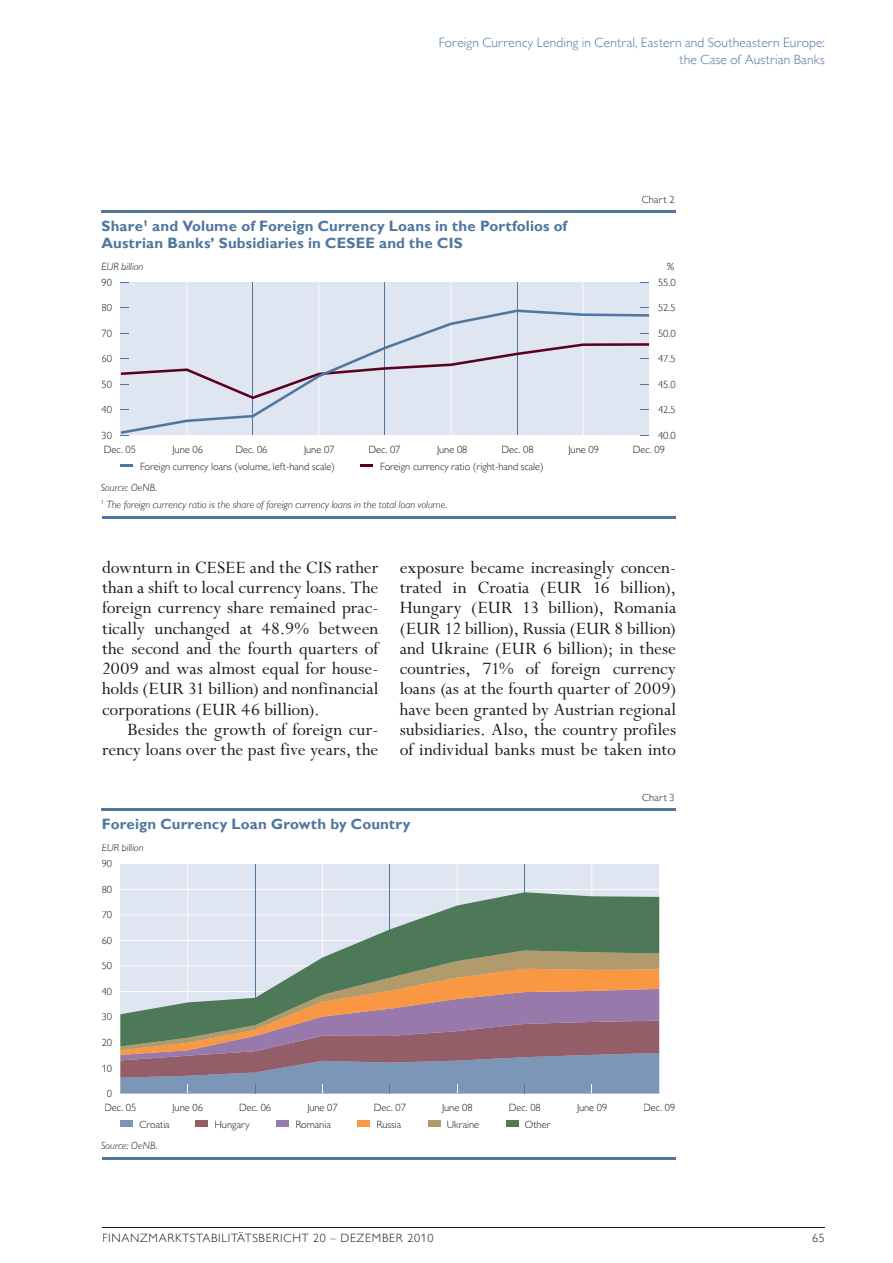
<style>
.page{position:relative;width:893px;height:1263px;background:#fff}
.page>*{position:absolute;margin:0;border:0;box-sizing:border-box;transform-origin:0 0}
.t1{font:19.5px/20.2px "Perpetua Std";color:#1b1917;text-align:justify}
.t2{font:700 15px/17px "Gill Sans MT Pro";letter-spacing:.01em;color:#50769e}
.t3{font:300 13.5px/16.5px "Gill Sans MT Pro";letter-spacing:.01em;color:#50769e;text-align:right}
.t4{font:300 12px "Gill Sans MT Pro";letter-spacing:.06em;color:#1b1917}
.t5{font:300 10.5px/13.8px "Gill Sans MT Pro";color:#1b1917}
.t6{font:italic 300 10.5px "Gill Sans MT Pro";letter-spacing:.01em;color:#1b1917}
</style>
<div class="page">
<hr style="left:102px;top:1227px;width:723px;height:1px;background:#1b1917">
<hr style="left:101px;top:210px;width:575px;height:2px;background:#50769e">
<hr style="left:102px;top:516px;width:573px;height:3px;background:#50769e">
<svg style="left:120px;top:464px;width:13px;height:3px"></svg>
<svg style="left:360px;top:464px;width:13px;height:3px"></svg>
<div style="left:121px;top:282px;width:528px;height:153px;background:#dfe6f1"></div>
<hr style="left:583px;top:282px;width:1px;height:153px;background:#fff">
<hr style="left:451px;top:282px;width:1px;height:153px;background:#fff">
<hr style="left:319px;top:282px;width:1px;height:153px;background:#fff">
<hr style="left:186px;top:282px;width:1px;height:153px;background:#fff">
<hr style="left:253px;top:282px;width:1px;height:153px;background:#50769e">
<hr style="left:385px;top:282px;width:1px;height:153px;background:#50769e">
<hr style="left:517px;top:282px;width:1px;height:153px;background:#50769e">
<svg style="left:121px;top:309px;width:528px;height:125px"></svg>
<svg style="left:120px;top:343px;width:529px;height:56px"></svg>
<hr style="left:102px;top:808px;width:574px;height:2px;background:#50769e">
<hr style="left:102px;top:1157px;width:574px;height:3px;background:#50769e">
<div style="left:120px;top:1121px;width:13px;height:6px;background:#7b96b7"></div>
<div style="left:195px;top:1121px;width:13px;height:6px;background:#935e68"></div>
<div style="left:276px;top:1121px;width:13px;height:6px;background:#9779ac"></div>
<div style="left:357px;top:1121px;width:13px;height:6px;background:#f99742"></div>
<div style="left:428px;top:1121px;width:13px;height:6px;background:#b19a6c"></div>
<div style="left:506px;top:1121px;width:13px;height:6px;background:#4e7958"></div>
<div style="left:120px;top:864px;width:539px;height:229px;background:#dfe6f1"></div>
<hr style="left:120px;top:889px;width:539px;height:1px;background:#fff">
<hr style="left:591px;top:864px;width:1px;height:229px;background:#fff">
<hr style="left:457px;top:864px;width:1px;height:229px;background:#fff">
<hr style="left:322px;top:864px;width:1px;height:229px;background:#fff">
<hr style="left:187px;top:864px;width:1px;height:229px;background:#fff">
<hr style="left:255px;top:864px;width:1px;height:229px;background:#50769e">
<hr style="left:389px;top:864px;width:1px;height:229px;background:#50769e">
<hr style="left:524px;top:864px;width:1px;height:229px;background:#50769e">
<svg style="left:120px;top:892px;width:539px;height:97px"></svg>
<svg style="left:120px;top:989px;width:539px;height:104px;background:#92828e"></svg>
<p class="t3" style="left:439px;top:34px;width:387px">Foreign Currency Lending in Central, Eastern and Southeastern Europe: the Case of Austrian Banks</p>
<p class="t2" style="left:101px;top:217px;width:467px">Share<sup>1</sup> and Volume of Foreign Currency Loans in the Portfolios of<br>Austrian Banks’ Subsidiaries in CESEE and the CIS</p>
<p class="t5" style="left:642px;top:192px;width:34px">Chart 2</p>
<p class="t6" style="left:101px;top:260px;width:43px">EUR billion</p>
<p class="t6" style="left:667px;top:260px;width:9px">%</p>
<p class="t5" style="left:101px;top:275px;width:12px">90</p>
<p class="t5" style="left:101px;top:301px;width:12px">80</p>
<p class="t5" style="left:101px;top:326px;width:12px">70</p>
<p class="t5" style="left:101px;top:352px;width:12px">60</p>
<p class="t5" style="left:101px;top:377px;width:12px">50</p>
<p class="t5" style="left:101px;top:403px;width:12px">40</p>
<p class="t5" style="left:101px;top:428px;width:12px">30</p>
<p class="t5" style="left:658px;top:275px;width:19px">55.0</p>
<p class="t5" style="left:658px;top:301px;width:19px">52.5</p>
<p class="t5" style="left:658px;top:326px;width:19px">50.0</p>
<p class="t5" style="left:658px;top:352px;width:19px">47.5</p>
<p class="t5" style="left:658px;top:377px;width:19px">45.0</p>
<p class="t5" style="left:658px;top:403px;width:19px">42.5</p>
<p class="t5" style="left:658px;top:428px;width:19px">40.0</p>
<p class="t5" style="left:104px;top:442px;width:34px">Dec. 05</p>
<p class="t5" style="left:173px;top:442px;width:32px">June 06</p>
<p class="t5" style="left:235px;top:442px;width:34px">Dec. 06</p>
<p class="t5" style="left:304px;top:442px;width:32px">June 07</p>
<p class="t5" style="left:368px;top:442px;width:34px">Dec. 07</p>
<p class="t5" style="left:437px;top:442px;width:32px">June 08</p>
<p class="t5" style="left:501px;top:442px;width:34px">Dec. 08</p>
<p class="t5" style="left:569px;top:442px;width:32px">June 09</p>
<p class="t5" style="left:633px;top:442px;width:34px">Dec. 09</p>
<p class="t5" style="left:140px;top:459px;width:196px">Foreign currency loans (volume, left-hand scale)</p>
<p class="t5" style="left:380px;top:459px;width:165px">Foreign currency ratio (right-hand scale)</p>
<p class="t6" style="left:101px;top:481px;width:58px">Source: OeNB.</p>
<p class="t6" style="left:101px;top:498px;width:348px"><sup>1</sup> The foreign currency ratio is the share of foreign currency loans in the total loan volume.</p>
<p class="t1" style="left:102px;top:558px;width:278px">downturn in CESEE and the CIS rather than a shift to local currency loans. The foreign currency share remained prac&shy;tically unchanged at 48.9% between the second and the fourth quarters of 2009 and was almost equal for house&shy;holds (EUR 31 billion) and nonfinancial corporations (EUR 46 billion).</p>
<p class="t1" style="left:102px;top:720px;width:278px;text-align:right">Besides the growth of foreign cur&shy;rency loans over the past five years, the</p>
<p class="t1" style="left:400px;top:558px;width:278px">exposure became increasingly concen&shy;trated in Croatia (EUR 16 billion), Hungary (EUR 13 billion), Romania (EUR 12 billion), Russia (EUR 8 billion) and Ukraine (EUR 6 billion); in these countries, 71% of foreign currency loans (as at the fourth quarter of 2009) have been granted by Austrian regional subsidiaries. Also, the country profiles of individual banks must be taken into</p>
<p class="t5" style="left:642px;top:790px;width:34px">Chart 3</p>
<p class="t2" style="left:102px;top:815px;width:310px">Foreign Currency Loan Growth by Country</p>
<p class="t6" style="left:102px;top:841px;width:43px">EUR billion</p>
<p class="t5" style="left:102px;top:857px;width:12px">90</p>
<p class="t5" style="left:102px;top:882px;width:12px">80</p>
<p class="t5" style="left:102px;top:908px;width:12px">70</p>
<p class="t5" style="left:102px;top:933px;width:12px">60</p>
<p class="t5" style="left:102px;top:959px;width:12px">50</p>
<p class="t5" style="left:102px;top:984px;width:12px">40</p>
<p class="t5" style="left:102px;top:1010px;width:12px">30</p>
<p class="t5" style="left:102px;top:1035px;width:12px">20</p>
<p class="t5" style="left:102px;top:1061px;width:12px">10</p>
<p class="t5" style="left:104px;top:1086px;width:34px">0<br>Dec. 05</p>
<p class="t5" style="left:173px;top:1100px;width:32px">June 06</p>
<p class="t5" style="left:239px;top:1100px;width:34px">Dec. 06</p>
<p class="t5" style="left:307px;top:1100px;width:32px">June 07</p>
<p class="t5" style="left:374px;top:1100px;width:34px">Dec. 07</p>
<p class="t5" style="left:442px;top:1100px;width:32px">June 08</p>
<p class="t5" style="left:509px;top:1100px;width:34px">Dec. 08</p>
<p class="t5" style="left:577px;top:1100px;width:32px">June 09</p>
<p class="t5" style="left:643px;top:1100px;width:34px">Dec. 09</p>
<p class="t5" style="left:139px;top:1117px;width:32px">Croatia</p>
<p class="t5" style="left:214px;top:1117px;width:37px">Hungary</p>
<p class="t5" style="left:295px;top:1117px;width:37px">Romania</p>
<p class="t5" style="left:376px;top:1117px;width:26px">Russia</p>
<p class="t5" style="left:447px;top:1117px;width:34px">Ukraine</p>
<p class="t5" style="left:525px;top:1117px;width:27px">Other</p>
<p class="t6" style="left:101px;top:1139px;width:58px">Source: OeNB.</p>
<p class="t4" style="left:102px;top:1231px;width:333px">FINANZMARKTSTABILITÄTSBERICHT 20 – DEZEMBER 2010</p>
<p class="t4" style="left:812px;top:1231px;width:14px">65</p>
</div>
